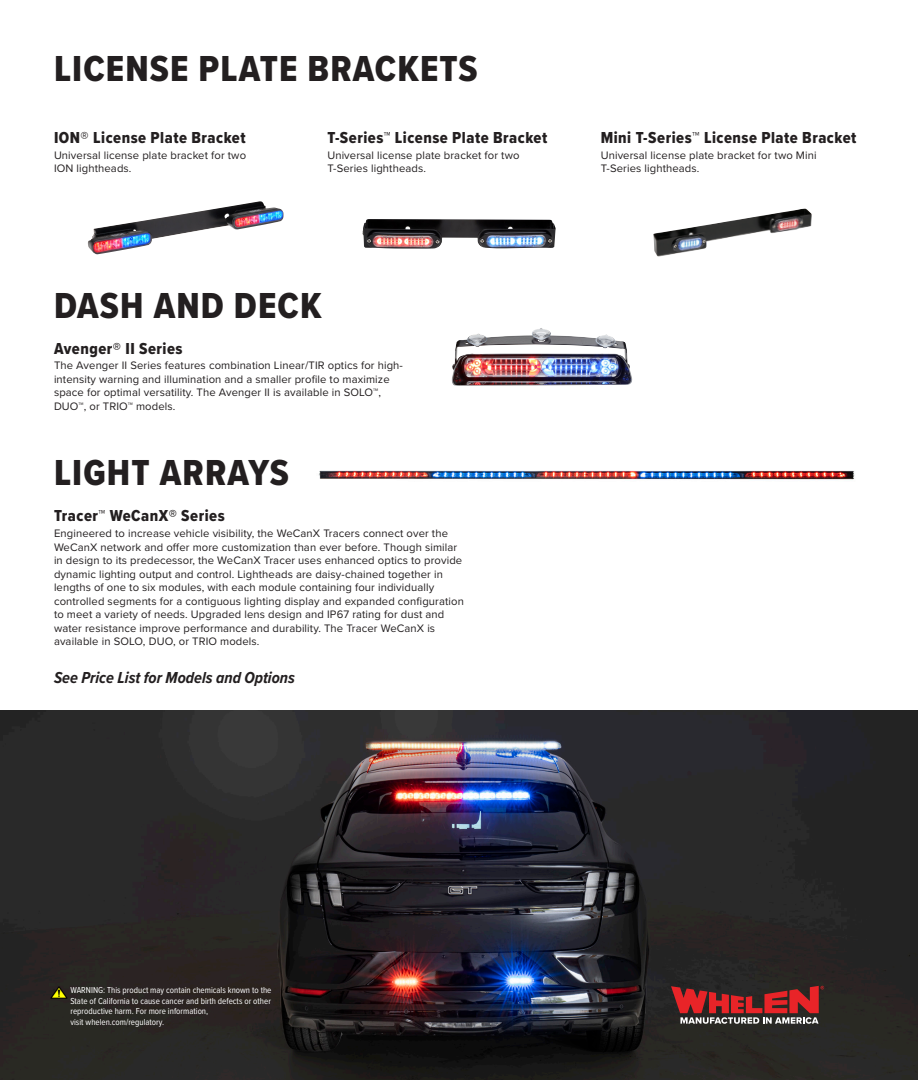
<style>
.page{position:relative;width:918px;height:1080px;background:#fff}
.page>*{position:absolute;margin:0;border:0;box-sizing:border-box;transform-origin:0 0}
.t1{font:37.5px "Proxima Nova Cond Extrabld";letter-spacing:.03em;color:#231f20}
.Product{font:16.5px "Proxima Nova Cond Extrabld";letter-spacing:.03em;color:#231f20}
.Back_Page_Body_style{font:italic 700 16.5px "Proxima Nova Cond";color:#231f20}
.Body_style{font:11.25px/13.5px "Proxima Nova";letter-spacing:.01em;color:#231f20}
.Prop_65_text{font:9px "Proxima Nova Cond";color:#fff}
.s1{font-family:"Proxima Nova Cond"}
.s2{font-family:"Proxima Nova"}
</style>
<div class="page">
<img style="left:319px;top:470px;width:536px;height:10px">
<img style="left:0;top:711px;width:918px;height:369px">
<img style="left:451px;top:328px;width:182px;height:58px">
<img style="left:362px;top:219px;width:194px;height:30px">
<img style="left:88px;top:201px;width:195px;height:53px">
<img style="left:653px;top:209px;width:159px;height:48px">
<svg style="left:671px;top:986px;width:153px;height:38px;background:#833737"></svg>
<img style="left:51px;top:986px;width:16px;height:13px">
<p class="t1" style="left:54px;top:41px;width:425px">LICENSE PLATE BRACKETS</p>
<p class="Product" style="left:54px;top:125px;width:193px">ION<span class="s1">®</span> License Plate Bracket</p>
<p class="Body_style" style="left:54px;top:148px;width:194px">Universal license plate bracket for two<br>ION lightheads.</p>
<p class="Product" style="left:327px;top:125px;width:221px">T-Series™ License Plate Bracket</p>
<p class="Body_style" style="left:327px;top:148px;width:194px">Universal license plate bracket for two<br>T-Series lightheads.</p>
<p class="t1" style="left:54px;top:278px;width:269px">DASH AND DECK</p>
<p class="Product" style="left:54px;top:336px;width:130px">Avenger® II Series</p>
<p class="Body_style" style="left:54px;top:358px;width:350px">The Avenger II Series features combination Linear/TIR optics for high&shy;intensity warning and illumination and a smaller profile to maximize space for optimal versatility. The Avenger II is available in SOLO™, DUO™, or TRIO™ models.</p>
<p class="t1" style="left:54px;top:445px;width:237px">LIGHT ARRAYS</p>
<p class="Product" style="left:54px;top:504px;width:172px">Tracer™ WeCanX® Series</p>
<p class="Body_style" style="left:54px;top:526px;width:411px">Engineered to increase vehicle visibility, the WeCanX Tracers connect over the WeCanX network and offer more customization than ever before. Though similar in design to its predecessor, the WeCanX Tracer uses enhanced optics to provide dynamic lighting output and control. Lightheads are daisy-chained together in lengths of one to six modules, with each module containing four individually controlled segments for a contiguous lighting display and expanded configuration to meet a variety of needs. Upgraded lens design and IP67 rating for dust and water resistance improve performance and durability. The Tracer WeCanX is available in SOLO, DUO, or TRIO models.</p>
<p class="Back_Page_Body_style" style="left:54px;top:666px;width:242px">See Price List for Models and Options</p>
<p class="Product" style="left:601px;top:125px;width:257px">Mini T-Series<span class="s2">™</span> License Plate Bracket</p>
<p class="Body_style" style="left:601px;top:148px;width:217px">Universal license plate bracket for two Mini<br>T-Series lightheads.</p>
<p class="Prop_65_text" style="left:70px;top:983px;width:202px">WARNING: This product may contain chemicals known to the</p>
<p class="Prop_65_text" style="left:70px;top:994px;width:202px">State of California to cause cancer and birth defects or other</p>
<p class="Prop_65_text" style="left:70px;top:1004px;width:139px">reproductive harm. For more information,</p>
<p class="Prop_65_text" style="left:70px;top:1015px;width:95px">visit whelen.com/regulatory.</p>
</div>
